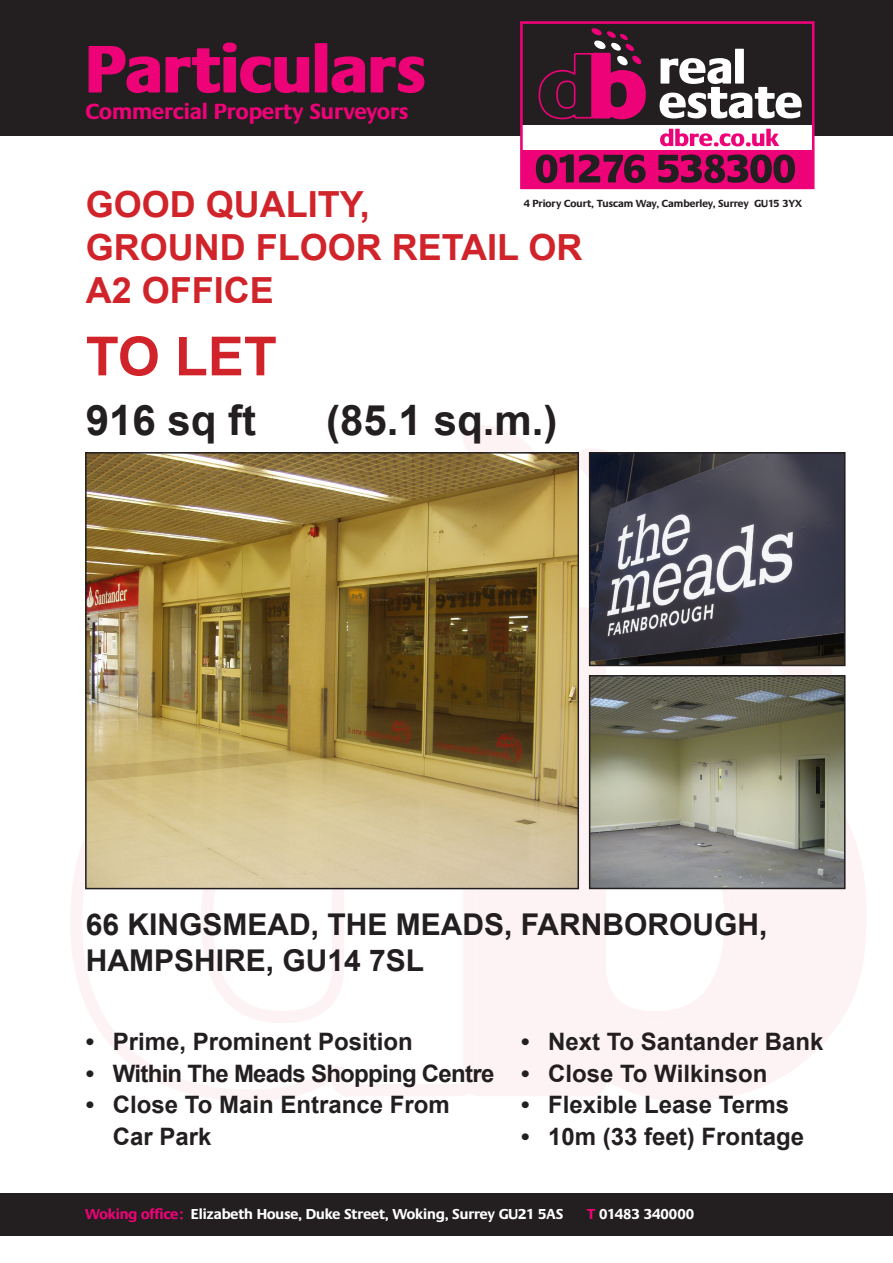
<style>
.page{position:relative;width:893px;height:1263px;background:#fff}
.page>*{position:absolute;margin:0;border:0;box-sizing:border-box;transform-origin:0 0}
.t1{font:800 69.75px "Praxis";color:#ed0277}
.t2{font:700 54px "Arial";color:#d1232a}
.t3{font:700 42px "Arial";color:#231f20}
.t4{font:700 36px "Arial";color:#d1232a}
.t5{font:700 30px/36px "Arial";color:#231f20}
.t6{font:700 24px "Arial";color:#231f20}
.t7{font:700 24px "Arial";letter-spacing:-.03em;color:#231f20}
.t8{font:700 22.8px "Praxis";color:#ed0277}
.t9{font:700 15px "Praxis";color:#fff}
.t10{font:700 10.8px "Praxis";color:#231f20}
.s1{color:#ed0277}
</style>
<div class="page">
<svg style="left:71px;top:839px;width:393px;height:262px"></svg>
<svg style="left:464px;top:607px;width:402px;height:494px;fill:#fdf3f5"></svg>
<svg style="left:648px;top:666px;width:88px;height:9px"></svg>
<svg style="left:762px;top:666px;width:74px;height:9px"></svg>
<svg style="left:579px;top:448px;width:29px;height:49px"></svg>
<svg style="left:463px;top:426px;width:71px;height:26px"></svg>
<div style="left:0;top:1193px;width:893px;height:42px;background:#231f20"></div>
<div style="left:0;top:0;width:893px;height:136px;background:#231f20"></div>
<div style="left:521px;top:148px;width:292px;height:40px;background:#ed0277"></div>
<div style="left:521px;top:125px;width:292px;height:24px;background:#fff"></div>
<svg style="left:660px;top:129px;width:119px;height:17px"></svg>
<svg style="left:538px;top:28px;width:108px;height:92px"></svg>
<div style="left:520px;top:21px;width:294px;height:168px;border:3px solid #ed0277"></div>
<div style="left:735px;top:49px;width:9px;height:35px;background:#fff"></div>
<svg style="left:660px;top:58px;width:142px;height:60px"></svg>
<svg style="left:536px;top:154px;width:110px;height:29px"></svg>
<svg style="left:658px;top:154px;width:137px;height:29px"></svg>
<img style="left:88px;top:455px;width:488px;height:431px">
<div style="left:85px;top:452px;width:494px;height:437px;border:2px solid #231f20"></div>
<img style="left:592px;top:455px;width:250px;height:208px">
<div style="left:589px;top:452px;width:256px;height:214px;border:2px solid #231f20"></div>
<img style="left:592px;top:678px;width:250px;height:208px">
<div style="left:589px;top:675px;width:256px;height:214px;border:2px solid #231f20"></div>
<p class="t1" style="left:86px;top:31px;width:341px">Particulars</p>
<p class="t8" style="left:86px;top:99px;width:324px">Commercial Property Surveyors</p>
<p class="t4" style="left:86px;top:180px;width:286px">GOOD QUALITY,</p>
<p class="t4" style="left:86px;top:223px;width:498px">GROUND FLOOR RETAIL OR</p>
<p class="t4" style="left:86px;top:267px;width:190px">A2 OFFICE</p>
<p class="t2" style="left:86px;top:320px;width:193px">TO LET</p>
<p class="t3" style="left:86px;top:393px;width:172px">916 sq ft</p>
<p class="t3" style="left:326px;top:393px;width:233px">(85.1 sq.m.)</p>
<p class="t10" style="left:524px;top:197px;width:280px">4 Priory Court, Tuscam Way, Camberley, Surrey GU15 3YX</p>
<p class="t5" style="left:86px;top:908px;width:683px">66 KINGSMEAD, THE MEADS, FARNBOROUGH,<br>HAMPSHIRE, GU14 7SL</p>
<p class="t6" style="left:86px;top:1026px;width:329px">• Prime, Prominent Position</p>
<p class="t7" style="left:86px;top:1057px;width:410px">• Within The Meads Shopping Centre</p>
<p class="t6" style="left:86px;top:1089px;width:365px">• Close To Main Entrance From</p>
<p class="t6" style="left:113px;top:1120px;width:100px">Car Park</p>
<p class="t6" style="left:521px;top:1026px;width:304px">• Next To Santander Bank</p>
<p class="t6" style="left:521px;top:1057px;width:248px">• Close To Wilkinson</p>
<p class="t6" style="left:521px;top:1089px;width:269px">• Flexible Lease Terms</p>
<p class="t6" style="left:521px;top:1120px;width:285px">• 10m (33 feet) Frontage</p>
<p class="t9" style="left:85px;top:1206px;width:480px"><span class="s1">Woking office:</span> Elizabeth House, Duke Street, Woking, Surrey GU21 5AS</p>
<p class="t9" style="left:587px;top:1206px;width:109px"><span class="s1">T</span> 01483 340000</p>
</div>
